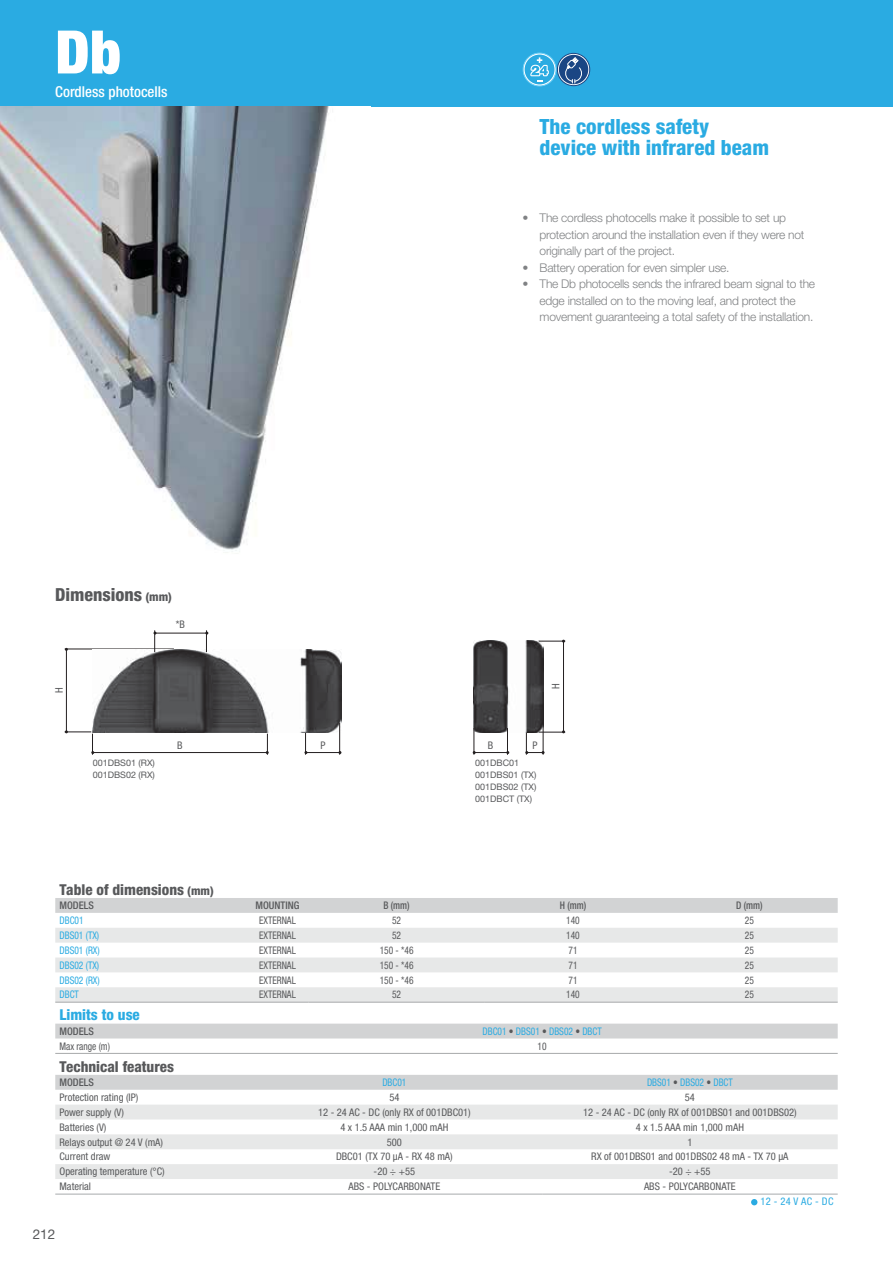
<style>
.page{position:relative;width:893px;height:1263px;background:#fff}
.page>*{position:absolute;margin:0;border:0;box-sizing:border-box;transform-origin:0 0}
.t1{font:900 condensed 60px "Helvetica Neue LT Pro";color:#fff}
.t2{font:800 condensed 21px/21px "Helvetica Neue LTW1 G";color:#2aabe2}
.t3{font:800 condensed 18px "Helvetica Neue LTW1 G";color:#58595b}
.t4{font:800 condensed 15px "Helvetica Neue LTW1 G";color:#58595b}
.t5{font:500 condensed 15px "Helvetica Neue LTW1 G";color:#fff}
.t6{font:800 condensed 15px "Helvetica Neue LTW1 G";color:#2aabe2}
.t7{font:13.5px "Helvetica Neue LTW1 G";color:#58595b}
.t8{font:300 12px/16.5px "Helvetica Neue LT Pro";letter-spacing:-.02em;color:#808284}
.t9{font:condensed 10.5px "Helvetica Neue LTW1 G";color:#58595b}
.t10{font:condensed 10.5px "Helvetica Neue LTW1 G";color:#58595b;scale:.9 1}
.t11{font:condensed 10.5px "Helvetica Neue LTW1 G";color:#2aabe2;scale:.9 1}
.t12{font:500 condensed 10.5px "Helvetica Neue LTW1 G";color:#58595b}
.t13{font:500 condensed 10.5px "Helvetica Neue LTW1 G";color:#58595b;scale:.9 1}
.t14{font:condensed 10.5px "Helvetica Neue LTW1 G";color:#2aabe2}
.t15{font:9px/12px "Helvetica Neue LTW1 G";color:#58595b}
.s1{font-size:12px}
.s2{font-family:"Helvetica Neue LTW1 G"}
.s3{font-weight:500;color:#58595b}
</style>
<div class="page">
<div style="left:0;top:0;width:893px;height:106px;background:#2aabe2"></div>
<img style="left:0;top:106px;width:329px;height:446px">
<svg style="left:55px;top:1119px;width:783px;height:87px"></svg>
<div style="left:55px;top:1075px;width:783px;height:15px;background:#d2d3d4"></div>
<div style="left:55px;top:1105px;width:783px;height:14px;background:#e7e8e8"></div>
<svg style="left:55px;top:1134px;width:783px;height:45px"></svg>
<hr style="left:55px;top:1194px;width:487px;height:1px;background:#a8aaac">
<hr style="left:542px;top:1194px;width:296px;height:1px;background:#a8aaac">
<svg style="left:751px;top:1199px;width:6px;height:6px"></svg>
<hr style="left:55px;top:1053px;width:783px;height:1px;background:#a7a9aa">
<div style="left:55px;top:898px;width:783px;height:15px;background:#d2d3d4"></div>
<svg style="left:55px;top:928px;width:783px;height:44px"></svg>
<svg style="left:55px;top:987px;width:783px;height:52px"></svg>
<hr style="left:55px;top:1002px;width:253px;height:1px;background:#a7a9aa">
<hr style="left:308px;top:1002px;width:177px;height:1px;background:#a7a9aa">
<hr style="left:485px;top:1002px;width:353px;height:1px;background:#a7a9aa">
<svg style="left:523px;top:53px;width:33px;height:33px"></svg>
<div style="left:523px;top:53px;width:33px;height:33px;border:1px solid #6ecff6;border-radius:50%"></div>
<div style="left:525px;top:55px;width:29px;height:29px;background:#2aabe2;border-radius:50%"></div>
<svg style="left:528px;top:57px;width:22px;height:25px"></svg>
<svg style="left:557px;top:53px;width:33px;height:33px"></svg>
<div style="left:557px;top:53px;width:33px;height:33px;border:1px solid #1a4684;border-radius:50%"></div>
<div style="left:559px;top:55px;width:29px;height:29px;background:#1a4684;border-radius:50%"></div>
<svg style="left:564px;top:57px;width:18px;height:26px"></svg>
<img style="left:474px;top:641px;width:69px;height:92px">
<hr style="left:543px;top:692px;width:1px;height:63px;background:#231f20">
<hr style="left:474px;top:752px;width:34px;height:1px;background:#231f20">
<svg style="left:473px;top:728px;width:3px;height:27px"></svg>
<svg style="left:506px;top:728px;width:3px;height:27px"></svg>
<hr style="left:563px;top:641px;width:1px;height:91px;background:#231f20">
<svg style="left:525px;top:730px;width:40px;height:25px"></svg>
<svg style="left:539px;top:640px;width:26px;height:3px"></svg>
<hr style="left:306px;top:752px;width:34px;height:1px;background:#231f20">
<svg style="left:304px;top:733px;width:3px;height:22px"></svg>
<hr style="left:65px;top:649px;width:109px;height:1px;background:#231f20">
<hr style="left:66px;top:649px;width:1px;height:83px;background:#231f20">
<img style="left:93px;top:649px;width:248px;height:84px">
<hr style="left:93px;top:752px;width:174px;height:1px;background:#231f20">
<svg style="left:65px;top:730px;width:29px;height:25px"></svg>
<svg style="left:266px;top:734px;width:3px;height:21px"></svg>
<hr style="left:155px;top:633px;width:52px;height:1px;background:#231f20">
<svg style="left:205px;top:630px;width:3px;height:22px"></svg>
<svg style="left:153px;top:630px;width:3px;height:22px"></svg>
<hr style="left:339px;top:723px;width:1px;height:32px;background:#231f20">
<h1 class="t1" style="left:55px;top:31px;width:67px">Db</h1>
<h3 class="t5" style="left:55px;top:87px;width:114px">Cordless photocells</h3>
<h3 class="t3" style="left:55px;top:588px;width:118px">Dimensions <span class="s1">(mm)</span></h3>
<p class="t9" style="left:55px;top:693px;width:7px;rotate:-90deg">H</p>
<p class="t9" style="left:176px;top:620px;width:11px">*B</p>
<p class="t15" style="left:93px;top:758px;width:64px">001DBS01 (RX)<br>001DBS02 (RX)</p>
<p class="t9" style="left:177px;top:741px;width:7px">B</p>
<p class="t9" style="left:321px;top:741px;width:7px">P</p>
<h2 class="t2" style="left:540px;top:119px;width:231px">The cordless safety device with infrared beam</h2>
<p class="t8" style="left:540px;top:211px;width:266px;text-indent:-17px"><span class="s2">•</span> The cordless photocells make it possible to set up protection around the installation even if they were not originally part of the project.</p>
<p class="t8" style="left:523px;top:261px;width:209px"><span class="s2">•</span> Battery operation for even simpler use.</p>
<p class="t8" style="left:540px;top:277px;width:277px;text-indent:-17px"><span class="s2">•</span> The Db photocells sends the infrared beam signal to the edge installed on to the moving leaf, and protect the movement guaranteeing a total safety of the installation.</p>
<p class="t9" style="left:552px;top:689px;width:7px;rotate:-90deg">H</p>
<p class="t9" style="left:488px;top:741px;width:7px">B</p>
<p class="t9" style="left:532px;top:741px;width:7px">P</p>
<p class="t15" style="left:475px;top:758px;width:63px">001DBC01<br>001DBS01 (TX)<br>001DBS02 (TX)<br>001DBCT (TX)</p>
<h3 class="t4" style="left:60px;top:884px;width:156px">Table of dimensions <span class="s1">(mm)</span></h3>
<p class="t12" style="left:60px;top:902px;width:36px">MODELS</p>
<p class="t12" style="left:256px;top:902px;width:45px">MOUNTING</p>
<p class="t13" style="left:383px;top:902px;width:31px">B (mm)</p>
<p class="t13" style="left:560px;top:902px;width:31px">H (mm)</p>
<p class="t13" style="left:736px;top:902px;width:31px">D (mm)</p>
<p class="t11" style="left:60px;top:916px;width:28px">DBC01</p>
<p class="t10" style="left:259px;top:916px;width:42px">EXTERNAL</p>
<p class="t10" style="left:392px;top:916px;width:12px">52</p>
<p class="t10" style="left:566px;top:916px;width:17px">140</p>
<p class="t10" style="left:745px;top:916px;width:12px">25</p>
<p class="t11" style="left:60px;top:931px;width:46px">DBS01 (TX)</p>
<p class="t10" style="left:259px;top:931px;width:42px">EXTERNAL</p>
<p class="t10" style="left:392px;top:931px;width:12px">52</p>
<p class="t10" style="left:566px;top:931px;width:17px">140</p>
<p class="t10" style="left:745px;top:931px;width:12px">25</p>
<p class="t11" style="left:60px;top:946px;width:46px">DBS01 (RX)</p>
<p class="t10" style="left:259px;top:946px;width:42px">EXTERNAL</p>
<p class="t10" style="left:380px;top:946px;width:39px">150 - *46</p>
<p class="t10" style="left:568px;top:946px;width:12px">71</p>
<p class="t10" style="left:745px;top:946px;width:12px">25</p>
<p class="t11" style="left:60px;top:961px;width:46px">DBS02 (TX)</p>
<p class="t10" style="left:259px;top:961px;width:42px">EXTERNAL</p>
<p class="t10" style="left:380px;top:961px;width:39px">150 - *46</p>
<p class="t10" style="left:568px;top:961px;width:12px">71</p>
<p class="t10" style="left:745px;top:961px;width:12px">25</p>
<p class="t11" style="left:60px;top:976px;width:46px">DBS02 (RX)</p>
<p class="t10" style="left:259px;top:976px;width:42px">EXTERNAL</p>
<p class="t10" style="left:380px;top:976px;width:39px">150 - *46</p>
<p class="t10" style="left:568px;top:976px;width:12px">71</p>
<p class="t10" style="left:745px;top:976px;width:12px">25</p>
<p class="t11" style="left:60px;top:991px;width:23px">DBCT</p>
<p class="t10" style="left:259px;top:991px;width:42px">EXTERNAL</p>
<p class="t10" style="left:392px;top:991px;width:12px">52</p>
<p class="t10" style="left:566px;top:991px;width:17px">140</p>
<p class="t10" style="left:745px;top:991px;width:12px">25</p>
<h3 class="t6" style="left:60px;top:1010px;width:82px">Limits to use</h3>
<p class="t12" style="left:60px;top:1027px;width:36px">MODELS</p>
<p class="t11" style="left:482px;top:1027px;width:134px">DBC01 <span class="s3">•</span> DBS01 <span class="s3">•</span> DBS02 <span class="s3">•</span> DBCT</p>
<p class="t10" style="left:60px;top:1042px;width:58px">Max range (m)</p>
<p class="t10" style="left:538px;top:1042px;width:12px">10</p>
<h3 class="t4" style="left:60px;top:1061px;width:116px">Technical features</h3>
<p class="t12" style="left:60px;top:1078px;width:36px">MODELS</p>
<p class="t11" style="left:382px;top:1078px;width:28px">DBC01</p>
<p class="t11" style="left:647px;top:1078px;width:97px">DBS01 <span class="s3">•</span> DBS02 <span class="s3">•</span> DBCT</p>
<p class="t9" style="left:60px;top:1093px;width:80px">Protection rating (IP)</p>
<p class="t9" style="left:389px;top:1093px;width:12px">54</p>
<p class="t9" style="left:685px;top:1093px;width:12px">54</p>
<p class="t9" style="left:60px;top:1108px;width:66px">Power supply (V)</p>
<p class="t9" style="left:318px;top:1108px;width:154px">12 - 24 AC - DC (only RX of 001DBC01)</p>
<p class="t9" style="left:583px;top:1108px;width:215px">12 - 24 AC - DC (only RX of 001DBS01 and 001DBS02)</p>
<p class="t9" style="left:60px;top:1123px;width:48px">Batteries (V)</p>
<p class="t9" style="left:340px;top:1123px;width:110px">4 x 1.5 AAA min 1,000 mAH</p>
<p class="t9" style="left:636px;top:1123px;width:110px">4 x 1.5 AAA min 1,000 mAH</p>
<p class="t9" style="left:60px;top:1138px;width:105px">Relays output @ 24 V (mA)</p>
<p class="t9" style="left:387px;top:1138px;width:17px">500</p>
<p class="t9" style="left:687px;top:1138px;width:7px">1</p>
<p class="t9" style="left:60px;top:1153px;width:52px">Current draw</p>
<p class="t9" style="left:336px;top:1153px;width:118px">DBC01 (TX 70 μA - RX 48 mA)</p>
<p class="t9" style="left:591px;top:1153px;width:199px">RX of 001DBS01 and 001DBS02 48 mA - TX 70 μA</p>
<p class="t9" style="left:60px;top:1168px;width:107px">Operating temperature (°C)</p>
<p class="t9" style="left:374px;top:1168px;width:43px">-20 ÷ +55</p>
<p class="t9" style="left:669px;top:1168px;width:43px">-20 ÷ +55</p>
<p class="t9" style="left:60px;top:1183px;width:33px">Material</p>
<p class="t9" style="left:348px;top:1183px;width:93px">ABS - POLYCARBONATE</p>
<p class="t9" style="left:644px;top:1183px;width:93px">ABS - POLYCARBONATE</p>
<p class="t14" style="left:760px;top:1198px;width:74px">12 - 24 V AC - DC</p>
<p class="t7" style="left:33px;top:1229px;width:24px">212</p>
</div>
